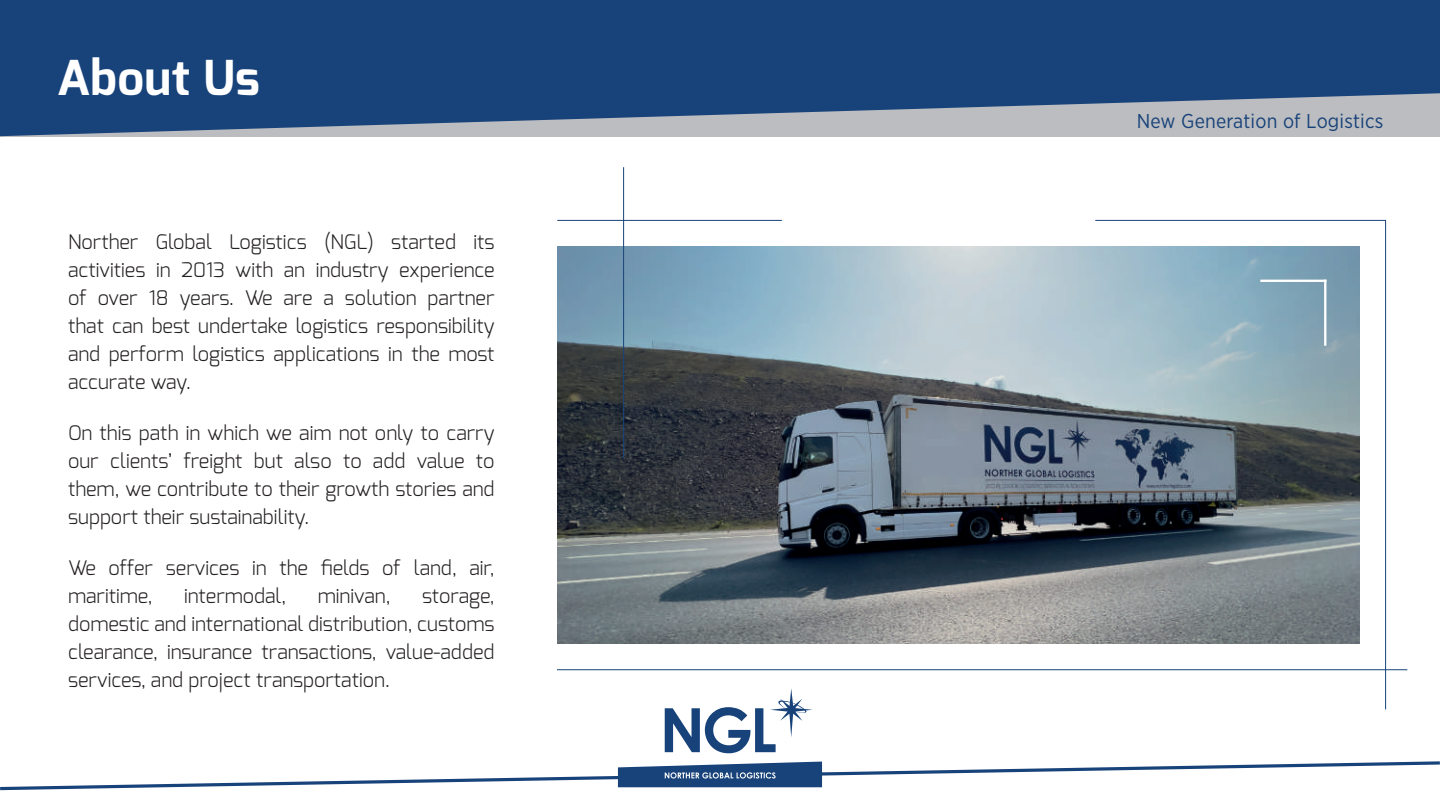
<style>
.page{position:relative;width:1440px;height:811px;background:#fff}
.page>*{position:absolute;margin:0;border:0;box-sizing:border-box;transform-origin:0 0}
.t1{font:700 48px "Exo";letter-spacing:.01em;color:#fff}
.t2{font:300 20px/28px "Exo";color:#231f20;text-align:justify}
.t3{font:20px "Gotham Narrow";letter-spacing:.01em;color:#18437a}
</style>
<div class="page">
<svg style="left:0;top:761px;width:1440px;height:30px"></svg>
<svg style="left:665px;top:689px;width:147px;height:64px"></svg>
<svg style="left:0;top:0;width:1440px;height:136px;background:#305584"></svg>
<img style="left:557px;top:246px;width:802px;height:397px">
<hr style="left:557px;top:669px;width:850px;height:1px;background:#18437a">
<hr style="left:1095px;top:220px;width:291px;height:1px;background:#18437a">
<hr style="left:1385px;top:220px;width:1px;height:489px;background:#18437a">
<hr style="left:557px;top:220px;width:225px;height:1px;background:#18437a">
<hr style="left:623px;top:167px;width:1px;height:291px;background:#18437a">
<hr style="left:1260px;top:279px;width:66px;height:3px;background:#fff">
<hr style="left:1324px;top:279px;width:2px;height:66px;background:#fff">
<h1 class="t1" style="left:57px;top:47px;width:205px">About Us</h1>
<p class="t2" style="left:68px;top:227px;width:428px">Norther Global Logistics (NGL) started its activities in 2013 with an industry experience of over 18 years. We are a solution partner that can best undertake logistics responsibility and perform logistics applications in the most accurate way.</p>
<p class="t2" style="left:68px;top:418px;width:428px">On this path in which we aim not only to carry our clients’ freight but also to add value to them, we contribute to their growth stories and support their sustainability.</p>
<p class="t2" style="left:68px;top:553px;width:428px">We offer services in the fields of land, air, maritime,</p>
<p class="t2" style="left:184px;top:581px;width:104px">intermodal,</p>
<p class="t2" style="left:318px;top:581px;width:74px">minivan,</p>
<p class="t2" style="left:68px;top:581px;width:428px;text-indent:354px">storage, domestic and international distribution, customs clearance, insurance transactions, value-added services, and project transportation.</p>
<p class="t3" style="left:1137px;top:108px;width:248px">New Generation of Logistics</p>
</div>
